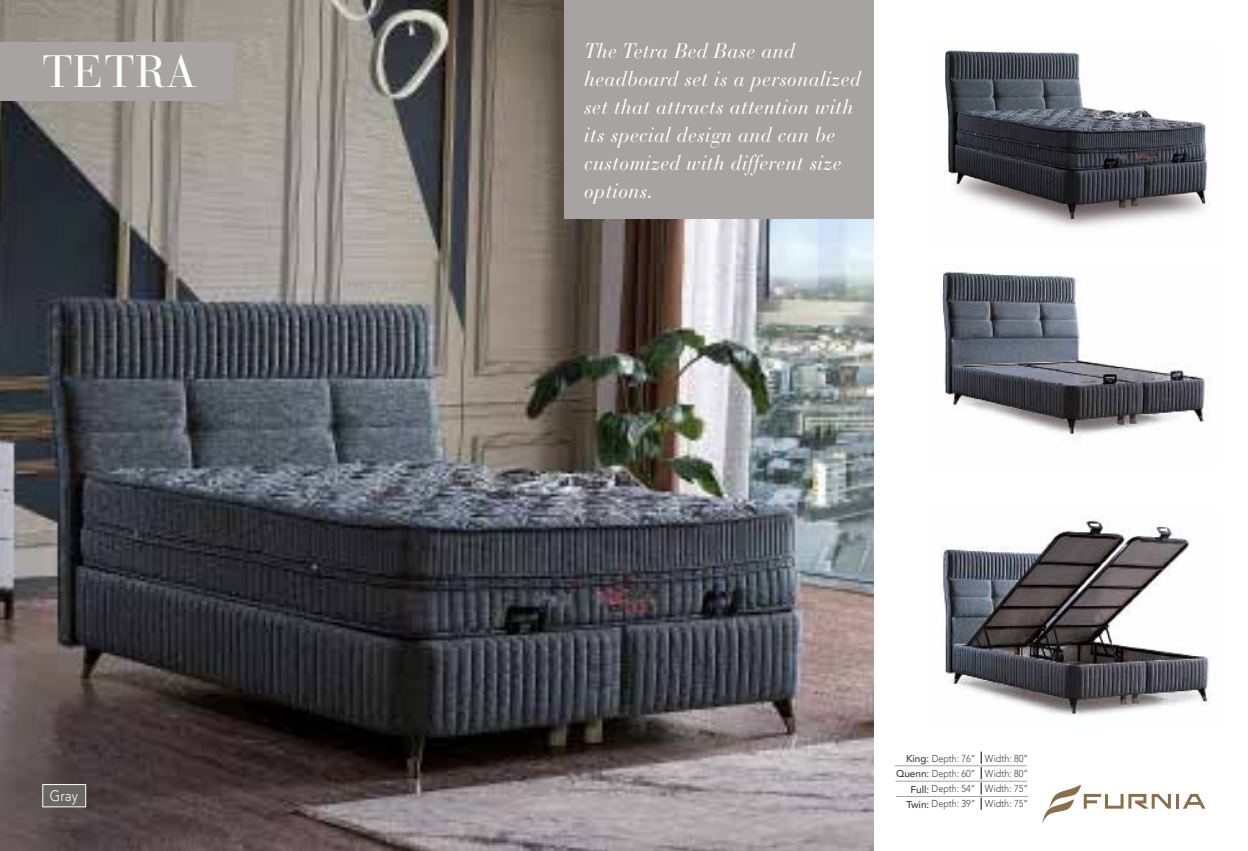
<style>
.page{position:relative;width:1248px;height:851px;background:#fff}
.page>*{position:absolute;margin:0;border:0;box-sizing:border-box;transform-origin:0 0}
.t1{font:45px "Bauer Bodoni Std";letter-spacing:.02em;color:#fff}
.t2{font:italic 21px/28px "Bauer Bodoni Std";letter-spacing:.02em;color:#fff;scale:.93 1}
.t3{font:300 15px "Avenir";color:#fff;scale:.9 1}
.t4{font:300 10px/15.3px "Avenir";color:#413839;text-align:right;scale:.9 1}
.s1{font-weight:500}
</style>
<div class="page">
<img style="left:0;top:0;width:873px;height:850px">
<div style="left:564px;top:0;width:309px;height:218px;background:#a7a3a2"></div>
<div style="left:0;top:43px;width:232px;height:58px;background:#a7a3a2"></div>
<div style="left:43px;top:784px;width:43px;height:23px;background:#696765;border:1px solid #fff"></div>
<svg style="left:980px;top:751px;width:1px;height:58px"></svg>
<hr style="left:894px;top:765px;width:132px;height:1px;background:#a6a3a1">
<hr style="left:895px;top:780px;width:132px;height:1px;background:#a6a3a1">
<hr style="left:896px;top:796px;width:131px;height:1px;background:#a6a3a1">
<img style="left:944px;top:48px;width:265px;height:180px">
<img style="left:942px;top:264px;width:269px;height:179px">
<img style="left:941px;top:516px;width:270px;height:200px">
<hr style="left:1176px;top:793px;width:3px;height:15px;background:#8b6e4a">
<svg style="left:1183px;top:793px;width:22px;height:15px"></svg>
<svg style="left:1042px;top:785px;width:128px;height:39px"></svg>
<h1 class="t1" style="left:43px;top:45px;width:155px">TETRA</h1>
<p class="t3" style="left:50px;top:784px;width:33px">Gray</p>
<p class="t2" style="left:584px;top:37px;width:299px">The Tetra Bed Base and headboard set is a personalized set that attracts attention with its special design and can be customized with different size options.</p>
<p class="t4" style="left:896px;top:750px;width:148px"><span class="s1">King:</span> Depth: 76” Width: 80”<br><span class="s1">Quenn:</span> Depth: 60” Width: 80”<br><span class="s1">Full:</span> Depth: 54” Width: 75”<br><span class="s1">Twin:</span> Depth: 39” Width: 75”</p>
</div>
